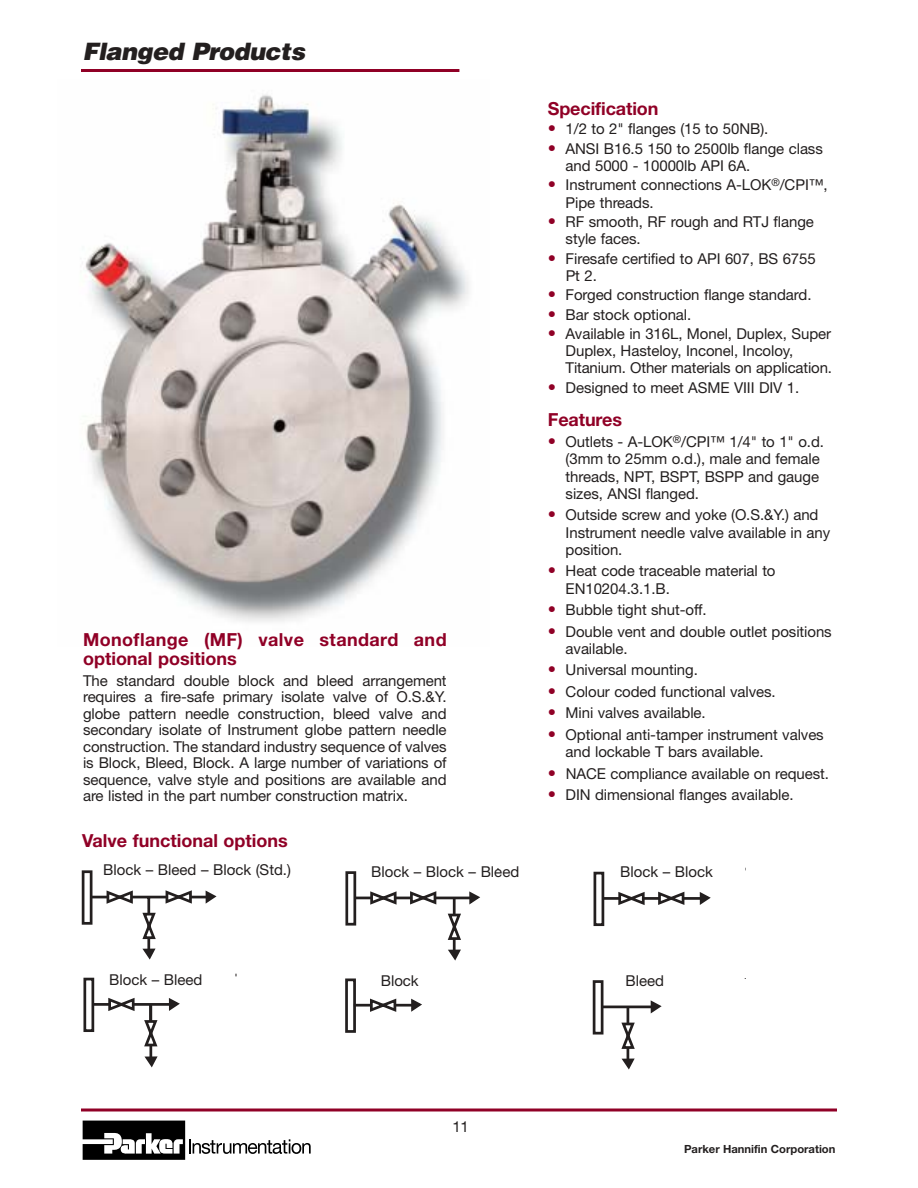
<style>
.page{position:relative;width:918px;height:1188px;background:#fff}
.page>*{position:absolute;margin:0;border:0;box-sizing:border-box;transform-origin:0 0}
.t1{font:italic 900 24px "Helvetica";letter-spacing:-.02em;color:#231f1f}
.t2{font:700 18px/19.5px "Helvetica Neue";letter-spacing:.02em;color:#900026}
.t3{font:700 18px "Helvetica Neue";color:#900026}
.t4{font:15px/17.2px "Helvetica Neue";letter-spacing:-.005em;color:#231f1f}
.t5{font:700 11.25px "Helvetica Neue";color:#231f1f}
.s1{font-weight:700;font-size:16.5px;color:#900026}
</style>
<div class="page">
<svg style="left:81px;top:1108px;width:756px;height:4px;background:#ab3f5c"></svg>
<svg style="left:83px;top:1121px;width:228px;height:39px"></svg>
<hr style="left:81px;top:69px;width:378px;height:3px;background:#900026">
<hr style="left:354px;top:1004px;width:61px;height:3px;background:#231f1f">
<svg style="left:368px;top:998px;width:30px;height:14px"></svg>
<svg style="left:409px;top:998px;width:13px;height:14px"></svg>
<div style="left:345px;top:978px;width:11px;height:55px;border:3px solid #231f1f"></div>
<hr style="left:90px;top:896px;width:119px;height:2px;background:#231f1f">
<hr style="left:147px;top:897px;width:3px;height:54px;background:#231f1f">
<svg style="left:104px;top:890px;width:90px;height:51px"></svg>
<svg style="left:204px;top:890px;width:13px;height:14px"></svg>
<div style="left:82px;top:870px;width:10px;height:55px;border:3px solid #231f1f"></div>
<svg style="left:142px;top:947px;width:14px;height:13px"></svg>
<svg style="left:345px;top:871px;width:135px;height:90px"></svg>
<hr style="left:601px;top:1006px;width:53px;height:2px;background:#231f1f">
<svg style="left:649px;top:1000px;width:13px;height:14px"></svg>
<svg style="left:592px;top:980px;width:45px;height:90px"></svg>
<hr style="left:602px;top:897px;width:103px;height:3px;background:#231f1f">
<svg style="left:616px;top:892px;width:31px;height:13px"></svg>
<svg style="left:656px;top:891px;width:31px;height:14px"></svg>
<svg style="left:698px;top:892px;width:13px;height:13px"></svg>
<div style="left:594px;top:872px;width:10px;height:54px;border:3px solid #231f1f"></div>
<hr style="left:92px;top:1003px;width:81px;height:3px;background:#231f1f">
<svg style="left:167px;top:998px;width:13px;height:13px"></svg>
<svg style="left:83px;top:977px;width:76px;height:90px"></svg>
<img style="left:82px;top:94px;width:387px;height:528px">
<h1 class="t1" style="left:82px;top:43px;width:224px">Flanged Products</h1>
<p class="t2" style="left:83px;top:631px;width:365px">Monoflange (MF) valve standard and optional positions</p>
<p class="t4" style="left:83px;top:674px;width:365px;line-height:16.5px;text-align:justify">The standard double block and bleed arrangement requires a fire-safe primary isolate valve of O.S.&amp;Y. globe pattern needle construction, bleed valve and secondary isolate of Instrument globe pattern needle construction. The standard industry sequence of valves is Block, Bleed, Block. A large number of variations of sequence, valve style and positions are available and are listed in the part number construction matrix.</p>
<p class="t3" style="left:82px;top:834px;width:207px">Valve functional options</p>
<p class="t3" style="left:548px;top:102px;width:112px">Specification</p>
<p class="t4" style="left:548px;top:122px;width:222px"><span class="s1">•</span> 1/2 to 2" flanges (15 to 50NB).</p>
<p class="t4" style="left:566px;top:141px;width:259px;text-indent:-18px"><span class="s1">•</span> ANSI B16.5 150 to 2500lb flange class and 5000 - 10000lb API 6A.</p>
<p class="t4" style="left:566px;top:178px;width:264px;text-indent:-18px"><span class="s1">•</span> Instrument connections A-LOK<sup>®</sup>/CPI™,<br>Pipe threads.</p>
<p class="t4" style="left:566px;top:214px;width:250px;text-indent:-18px"><span class="s1">•</span> RF smooth, RF rough and RTJ flange style faces.</p>
<p class="t4" style="left:566px;top:251px;width:252px;text-indent:-18px"><span class="s1">•</span> Firesafe certified to API 607, BS 6755<br>Pt 2.</p>
<p class="t4" style="left:548px;top:288px;width:265px"><span class="s1">•</span> Forged construction flange standard.</p>
<p class="t4" style="left:548px;top:307px;width:145px"><span class="s1">•</span> Bar stock optional.</p>
<p class="t4" style="left:566px;top:326px;width:268px;text-indent:-18px"><span class="s1">•</span> Available in 316L, Monel, Duplex, Super<br>Duplex, Hasteloy, Inconel, Incoloy,<br>Titanium. Other materials on application.</p>
<p class="t4" style="left:548px;top:380px;width:253px"><span class="s1">•</span> Designed to meet ASME VIII DIV 1.</p>
<p class="t3" style="left:548px;top:413px;width:76px">Features</p>
<p class="t4" style="left:566px;top:435px;width:260px;text-indent:-18px"><span class="s1">•</span> Outlets - A-LOK<sup>®</sup>/CPI™ 1/4" to 1" o.d. (3mm to 25mm o.d.), male and female threads, NPT, BSPT, BSPP and gauge sizes, ANSI flanged.</p>
<p class="t4" style="left:566px;top:508px;width:266px;text-indent:-18px"><span class="s1">•</span> Outside screw and yoke (O.S.&amp;Y.) and<br>Instrument needle valve available in any position.</p>
<p class="t4" style="left:566px;top:564px;width:211px;text-indent:-18px"><span class="s1">•</span> Heat code traceable material to<br>EN10204.3.1.B.</p>
<p class="t4" style="left:548px;top:603px;width:160px"><span class="s1">•</span> Bubble tight shut-off.</p>
<p class="t4" style="left:566px;top:624px;width:268px;text-indent:-18px"><span class="s1">•</span> Double vent and double outlet positions available.</p>
<p class="t4" style="left:548px;top:663px;width:152px"><span class="s1">•</span> Universal mounting.</p>
<p class="t4" style="left:548px;top:684px;width:229px"><span class="s1">•</span> Colour coded functional valves.</p>
<p class="t4" style="left:548px;top:706px;width:159px"><span class="s1">•</span> Mini valves available.</p>
<p class="t4" style="left:566px;top:727px;width:260px;text-indent:-18px"><span class="s1">•</span> Optional anti-tamper instrument valves and lockable T bars available.</p>
<p class="t4" style="left:548px;top:766px;width:283px"><span class="s1">•</span> NACE compliance available on request.</p>
<p class="t4" style="left:548px;top:788px;width:247px"><span class="s1">•</span> DIN dimensional flanges available.</p>
<p class="t4" style="left:103px;top:863px;width:189px">Block – Bleed – Block (Std.)</p>
<p class="t4" style="left:371px;top:864px;width:150px">Block – Block – Bleed</p>
<p class="t4" style="left:620px;top:864px;width:94px">Block – Block</p>
<p class="t4" style="left:109px;top:973px;width:95px">Block – Bleed</p>
<p class="t4" style="left:626px;top:973px;width:40px">Bleed</p>
<p class="t4" style="left:381px;top:973px;width:40px">Block</p>
<p class="t4" style="left:453px;top:1120px;width:18px">11</p>
<p class="t5" style="left:684px;top:1145px;width:153px">Parker Hannifin Corporation</p>
</div>
